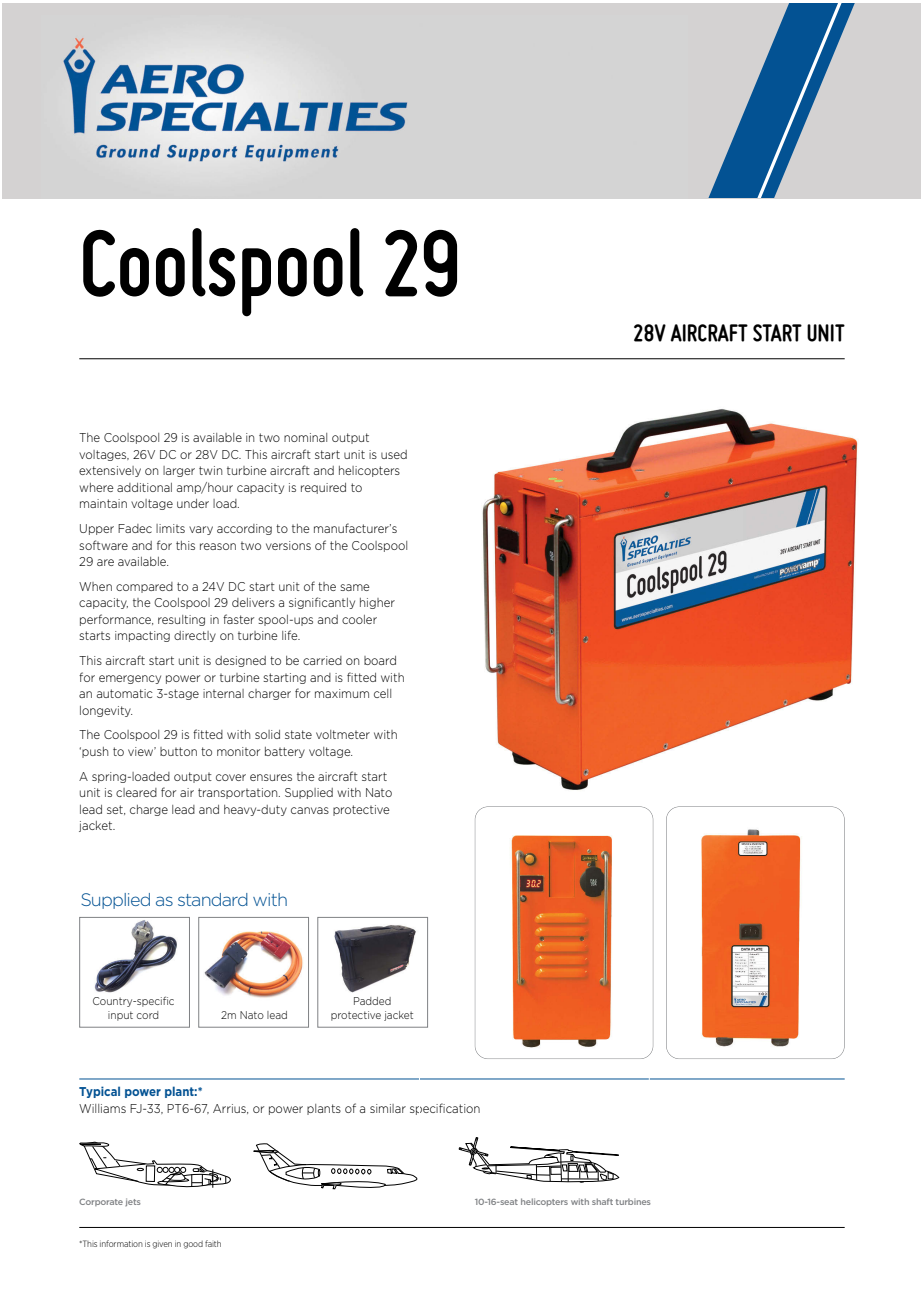
<style>
.page{position:relative;width:924px;height:1294px;background:#fff}
.page>*{position:absolute;margin:0;border:0;box-sizing:border-box;transform-origin:0 0}
.t1{font:700 99px "Miso";letter-spacing:-.015em;color:#000}
.t2{font:700 25.5px "Miso";color:#000}
.t3{font:300 18px "Gotham";letter-spacing:-.05em;color:#035293}
.t4{font:300 12.75px/16.5px "Gotham";color:#000;scale:.9 1}
.t5{font:700 12.75px "Gotham";color:#035293;scale:.9 1}
.t6{font:300 11.25px/13.5px "Gotham";color:#000;text-align:center;scale:.9 1}
.t7{font:500 9px "Gotham";letter-spacing:-.025em;color:#808285}
.t8{font:300 9px "Gotham Narrow";letter-spacing:-.01em;color:#000}
</style>
<div class="page">
<div style="left:3px;top:3px;width:918px;height:195px;background:#d4d2d2"></div>
<img style="left:62px;top:32px;width:346px;height:147px">
<svg style="left:708px;top:4px;width:147px;height:194px"></svg>
<hr style="left:79px;top:1227px;width:766px;height:1px;background:#000">
<svg style="left:254px;top:1143px;width:164px;height:47px"></svg>
<svg style="left:79px;top:1142px;width:152px;height:46px"></svg>
<svg style="left:459px;top:1137px;width:161px;height:46px"></svg>
<hr style="left:79px;top:358px;width:766px;height:1px;background:#000">
<img style="left:474px;top:409px;width:385px;height:411px">
<hr style="left:79px;top:1079px;width:766px;height:1px;background:#035293">
<hr style="left:419px;top:1053px;width:1px;height:153px;background:#fff">
<hr style="left:649px;top:1053px;width:1px;height:154px;background:#fff">
<img style="left:94px;top:920px;width:83px;height:73px">
<div style="left:79px;top:917px;width:111px;height:110px;border:1px solid #808285"></div>
<div style="left:198px;top:917px;width:111px;height:110px;border:1px solid #808285"></div>
<img style="left:204px;top:931px;width:100px;height:67px">
<img style="left:475px;top:807px;width:178px;height:250px">
<div style="left:475px;top:806px;width:178px;height:253px;border:1px solid #808285;border-radius:13px"></div>
<img style="left:667px;top:814px;width:176px;height:241px">
<div style="left:666px;top:806px;width:179px;height:253px;border:1px solid #808285;border-radius:13px"></div>
<img style="left:334px;top:925px;width:82px;height:68px">
<div style="left:317px;top:917px;width:111px;height:110px;border:1px solid #808285"></div>
<h1 class="t1" style="left:79px;top:230px;width:384px">COOLSPOOL 29</h1>
<p class="t4" style="left:79px;top:430px;width:366px">The Coolspool 29 is available in two nominal output voltages, 26V DC or 28V DC. This aircraft start unit is used extensively on larger twin turbine aircraft and helicopters where additional amp/hour capacity is required to maintain voltage under load.</p>
<p class="t4" style="left:79px;top:521px;width:367px">Upper Fadec limits vary according to the manufacturer’s software and for this reason two versions of the Coolspool<br>29 are available.</p>
<p class="t4" style="left:79px;top:578px;width:352px">When compared to a 24V DC start unit of the same capacity, the Coolspool 29 delivers a significantly higher performance, resulting in faster spool-ups and cooler starts impacting directly on turbine life.</p>
<p class="t4" style="left:79px;top:652px;width:363px">This aircraft start unit is designed to be carried on board for emergency power or turbine starting and is fitted with an automatic 3-stage internal charger for maximum cell longevity.</p>
<p class="t4" style="left:79px;top:727px;width:355px">The Coolspool 29 is fitted with solid state voltmeter with ‘push to view’ button to monitor battery voltage.</p>
<p class="t4" style="left:79px;top:768px;width:349px">A spring-loaded output cover ensures the aircraft start unit is cleared for air transportation. Supplied with Nato lead set, charge lead and heavy-duty canvas protective jacket.</p>
<h3 class="t3" style="left:80px;top:889px;width:209px">Supplied as standard with</h3>
<p class="t6" style="left:93px;top:995px;width:93px">Country-specific input cord</p>
<p class="t6" style="left:221px;top:1008px;width:76px">2m Nato lead</p>
<p class="t6" style="left:331px;top:995px;width:94px">Padded protective jacket</p>
<p class="t5" style="left:79px;top:1084px;width:139px">Typical power plant:*</p>
<p class="t4" style="left:79px;top:1100px;width:447px">Williams FJ-33, PT6-67, Arrius, or power plants of a similar specification</p>
<h2 class="t2" style="left:633px;top:325px;width:213px">28V AIRCRAFT START UNIT</h2>
<p class="t7" style="left:79px;top:1196px;width:63px">Corporate jets</p>
<p class="t7" style="left:475px;top:1196px;width:178px">10-16-seat helicopters with shaft turbines</p>
<p class="t8" style="left:79px;top:1241px;width:144px">*This information is given in good faith</p>
</div>
